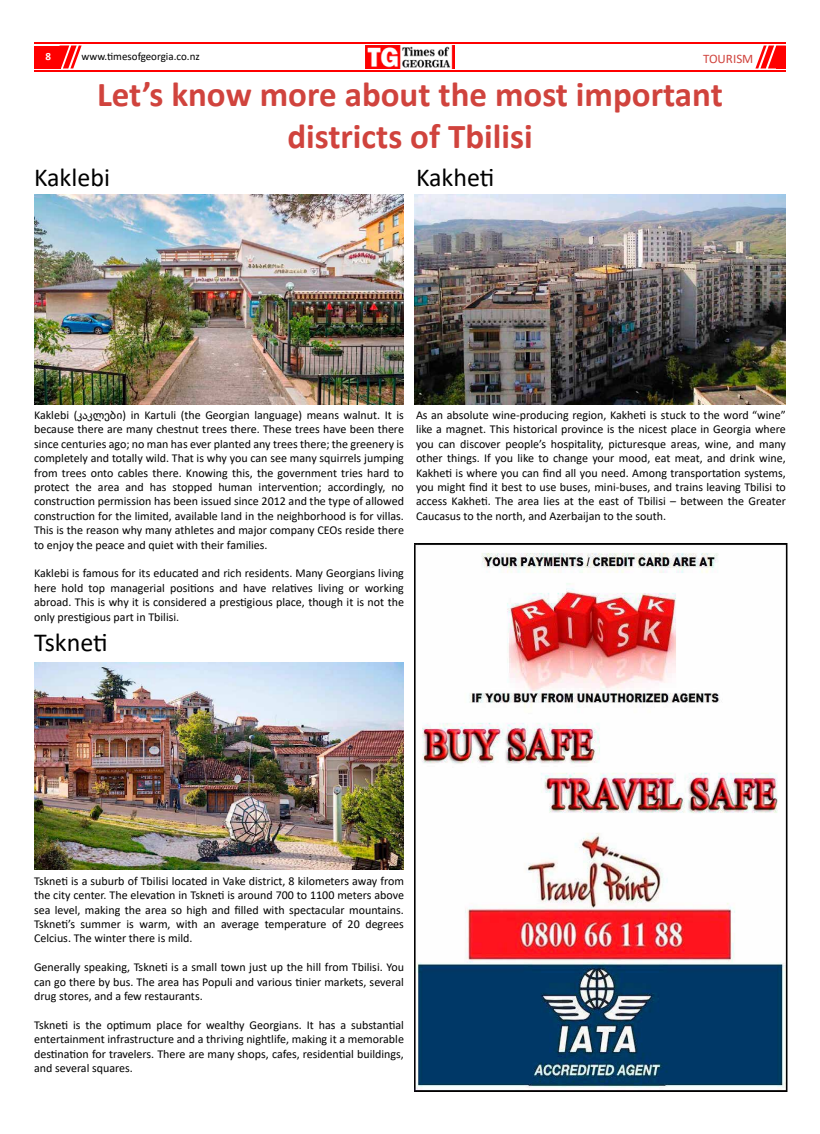
<style>
.page{position:relative;width:820px;height:1134px;background:#fff}
.page>*{position:absolute;margin:0;border:0;box-sizing:border-box;transform-origin:0 0}
.t1{font:700 35px/42px "Calibri";color:#d0433d;text-align:center}
.t2{font:26px "Calibri";color:#000}
.t3{font:13px "Calibri";color:#d0433d}
.t4{font:12px/14.4px "Calibri";color:#000;text-align:justify}
.t5{font:11px "Calibri";color:#000}
.t6{font:700 11px "Calibri";color:#fff}
</style>
<div class="page">
<hr style="left:34px;top:71px;width:751px;height:1px;background:#f00">
<hr style="left:34px;top:43px;width:751px;height:1px;background:#f00">
<img style="left:365px;top:46px;width:89px;height:22px">
<div style="left:34px;top:46px;width:26px;height:22px;background:#f00"></div>
<svg style="left:60px;top:46px;width:22px;height:22px"></svg>
<svg style="left:755px;top:46px;width:30px;height:22px"></svg>
<img style="left:414px;top:543px;width:372px;height:548px">
<img style="left:34px;top:194px;width:370px;height:210px">
<img style="left:34px;top:662px;width:370px;height:208px">
<img style="left:414px;top:194px;width:371px;height:210px">
<p class="t6" style="left:46px;top:49px;width:7px">8</p>
<p class="t5" style="left:82px;top:49px;width:120px">www.timesofgeorgia.co.nz</p>
<p class="t3" style="left:702px;top:50px;width:52px">TOURISM</p>
<h1 class="t1" style="left:97px;top:73px;width:627px">Let’s know more about the most important districts of Tbilisi</h1>
<h2 class="t2" style="left:34px;top:159px;width:77px">Kaklebi</h2>
<h2 class="t2" style="left:416px;top:159px;width:80px">Kakheti</h2>
<p class="t4" style="left:34px;top:408px;width:371px">Kaklebi (კაკლები) in Kartuli (the Georgian language) means walnut. It is because there are many chestnut trees there. These trees have been there since centuries ago; no man has ever planted any trees there; the greenery is completely and totally wild. That is why you can see many squirrels jumping from trees onto cables there. Knowing this, the government tries hard to protect the area and has stopped human intervention; accordingly, no construction permission has been issued since 2012 and the type of allowed construction for the limited, available land in the neighborhood is for villas.<br>This is the reason why many athletes and major company CEOs reside there to enjoy the peace and quiet with their families.</p>
<p class="t4" style="left:34px;top:566px;width:371px">Kaklebi is famous for its educated and rich residents. Many Georgians living here hold top managerial positions and have relatives living or working abroad. This is why it is considered a prestigious place, though it is not the only prestigious part in Tbilisi.</p>
<h2 class="t2" style="left:34px;top:624px;width:75px">Tskneti</h2>
<p class="t4" style="left:416px;top:408px;width:371px">As an absolute wine-producing region, Kakheti is stuck to the word “wine” like a magnet. This historical province is the nicest place in Georgia where you can discover people’s hospitality, picturesque areas, wine, and many other things. If you like to change your mood, eat meat, and drink wine, Kakheti is where you can find all you need. Among transportation systems, you might find it best to use buses, mini-buses, and trains leaving Tbilisi to access Kakheti. The area lies at the east of Tbilisi – between the Greater Caucasus to the north, and Azerbaijan to the south.</p>
<p class="t4" style="left:34px;top:873px;width:371px">Tskneti is a suburb of Tbilisi located in Vake district, 8 kilometers away from the city center. The elevation in Tskneti is around 700 to 1100 meters above sea level, making the area so high and filled with spectacular mountains.<br>Tskneti’s summer is warm, with an average temperature of 20 degrees Celcius. The winter there is mild.</p>
<p class="t4" style="left:34px;top:960px;width:371px">Generally speaking, Tskneti is a small town just up the hill from Tbilisi. You can go there by bus. The area has Populi and various tinier markets, several drug stores, and a few restaurants.</p>
<p class="t4" style="left:34px;top:1017px;width:371px">Tskneti is the optimum place for wealthy Georgians. It has a substantial entertainment infrastructure and a thriving nightlife, making it a memorable destination for travelers. There are many shops, cafes, residential buildings, and several squares.</p>
</div>
